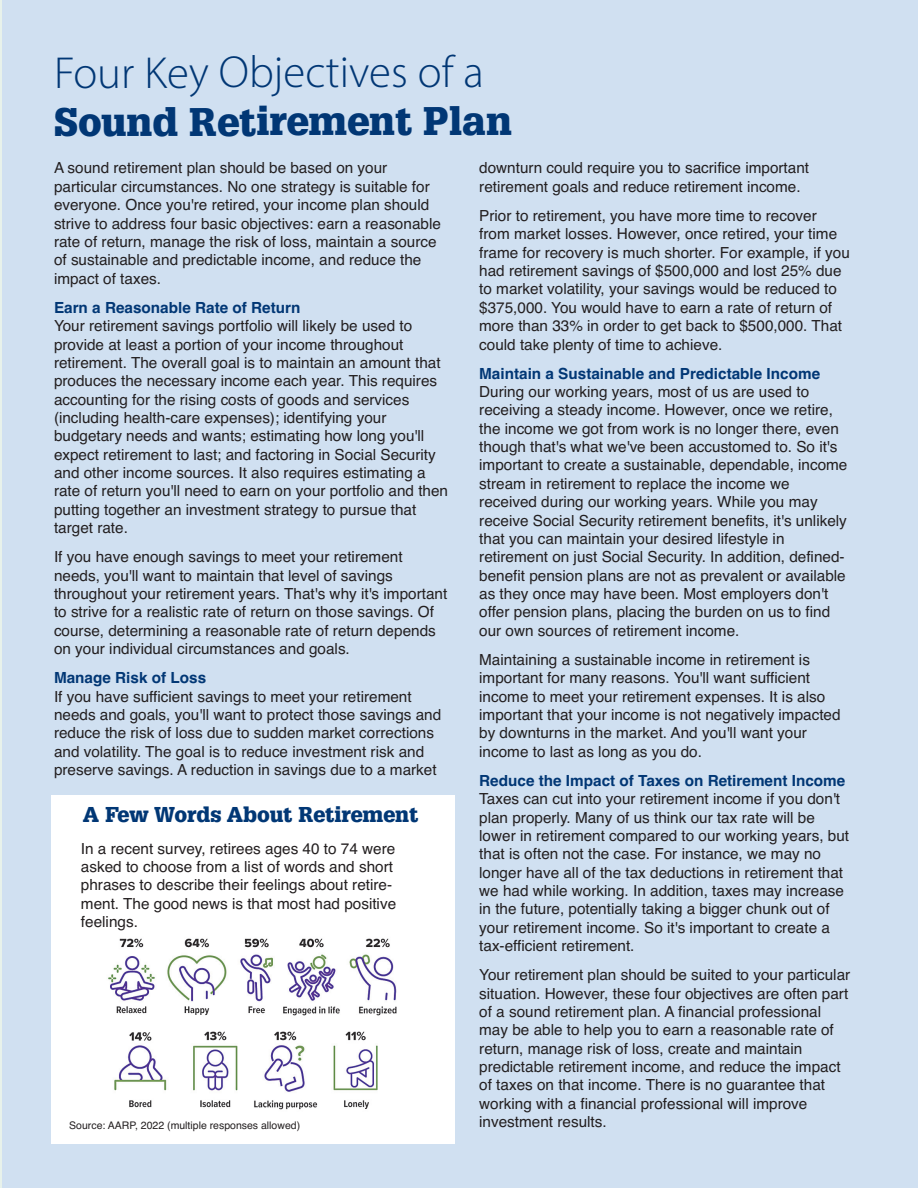
<style>
.page{position:relative;width:918px;height:1188px;background:#fff}
.page>*{position:absolute;margin:0;border:0;box-sizing:border-box;transform-origin:0 0}
.t1{font:300 45px "Myriad Pro";letter-spacing:-.005em;color:#013775}
.t2{font:900 39px "Glypha LT Pro";letter-spacing:-.005em;color:#013775}
.t3{font:900 21px "Glypha LT Pro";color:#013775}
.t4{font:15.3px/18.3px "Helvetica";color:#231f20}
.t5{font:700 15.3px "Helvetica";color:#013775}
.t6{font:10.5px "Helvetica";color:#231f20}
</style>
<div class="page">
<div style="left:1px;top:0;width:917px;height:1188px;background:#d0e0f1"></div>
<hr style="left:0;top:0;width:1px;height:1188px;background:#e8f2eb">
<div style="left:51px;top:795px;width:404px;height:349px;background:#fff"></div>
<img style="left:108px;top:938px;width:289px;height:172px">
<h1 class="t1" style="left:54px;top:45px;width:431px">Four Key Objectives of a</h1>
<h2 class="t2" style="left:54px;top:98px;width:460px">Sound Retirement Plan</h2>
<p class="t4" style="left:54px;top:161px;width:388px">A sound retirement plan should be based on your particular circumstances. No one strategy is suitable for everyone. Once you're retired, your income plan should strive to address four basic objectives: earn a reasonable rate of return, manage the risk of loss, maintain a source of sustainable and predictable income, and reduce the impact of taxes.</p>
<p class="t5" style="left:54px;top:302px;width:248px">Earn a Reasonable Rate of Return</p>
<p class="t4" style="left:54px;top:318px;width:396px">Your retirement savings portfolio will likely be used to provide at least a portion of your income throughout retirement. The overall goal is to maintain an amount that produces the necessary income each year. This requires accounting for the rising costs of goods and services (including health-care expenses); identifying your budgetary needs and wants; estimating how long you'll expect retirement to last; and factoring in Social Security and other income sources. It also requires estimating a rate of return you'll need to earn on your portfolio and then putting together an investment strategy to pursue that target rate.</p>
<p class="t4" style="left:54px;top:549px;width:395px">If you have enough savings to meet your retirement needs, you'll want to maintain that level of savings throughout your retirement years. That's why it's important to strive for a realistic rate of return on those savings. Of course, determining a reasonable rate of return depends on your individual circumstances and goals.</p>
<p class="t5" style="left:54px;top:672px;width:154px">Manage Risk of Loss</p>
<p class="t4" style="left:54px;top:689px;width:389px">If you have sufficient savings to meet your retirement needs and goals, you'll want to protect those savings and reduce the risk of loss due to sudden market corrections and volatility. The goal is to reduce investment risk and preserve savings. A reduction in savings due to a market</p>
<p class="t4" style="left:479px;top:161px;width:331px">downturn could require you to sacrifice important retirement goals and reduce retirement income.</p>
<p class="t4" style="left:479px;top:208px;width:372px">Prior to retirement, you have more time to recover from market losses. However, once retired, your time frame for recovery is much shorter. For example, if you had retirement savings of $500,000 and lost 25% due to market volatility, your savings would be reduced to $375,000. You would have to earn a rate of return of more than 33% in order to get back to $500,000. That could take plenty of time to achieve.</p>
<p class="t5" style="left:479px;top:368px;width:342px">Maintain a Sustainable and Predictable Income</p>
<p class="t4" style="left:479px;top:384px;width:370px">During our working years, most of us are used to receiving a steady income. However, once we retire, the income we got from work is no longer there, even though that's what we've been accustomed to. So it's important to create a sustainable, dependable, income stream in retirement to replace the income we received during our working years. While you may receive Social Security retirement benefits, it's unlikely that you can maintain your desired lifestyle in retirement on just Social Security. In addition, defined&shy;benefit pension plans are not as prevalent or available as they once may have been. Most employers don't offer pension plans, placing the burden on us to find our own sources of retirement income.</p>
<p class="t4" style="left:479px;top:652px;width:363px">Maintaining a sustainable income in retirement is important for many reasons. You'll want sufficient income to meet your retirement expenses. It is also important that your income is not negatively impacted by downturns in the market. And you'll want your income to last as long as you do.</p>
<p class="t5" style="left:479px;top:775px;width:368px">Reduce the Impact of Taxes on Retirement Income</p>
<p class="t4" style="left:479px;top:791px;width:371px">Taxes can cut into your retirement income if you don't plan properly. Many of us think our tax rate will be lower in retirement compared to our working years, but that is often not the case. For instance, we may no longer have all of the tax deductions in retirement that we had while working. In addition, taxes may increase in the future, potentially taking a bigger chunk out of your retirement income. So it's important to create a tax-efficient retirement.</p>
<p class="t4" style="left:479px;top:967px;width:373px">Your retirement plan should be suited to your particular situation. However, these four objectives are often part of a sound retirement plan. A financial professional may be able to help you to earn a reasonable rate of return, manage risk of loss, create and maintain predictable retirement income, and reduce the impact of taxes on that income. There is no guarantee that working with a financial professional will improve investment results.</p>
<h3 class="t3" style="left:83px;top:802px;width:337px">A Few Words About Retirement</h3>
<p class="t4" style="left:81px;top:841px;width:317px">In a recent survey, retirees ages 40 to 74 were asked to choose from a list of words and short phrases to describe their feelings about retire&shy;ment. The good news is that most had positive feelings.</p>
<p class="t6" style="left:69px;top:1121px;width:232px">Source: AARP, 2022 (multiple responses allowed)</p>
</div>
